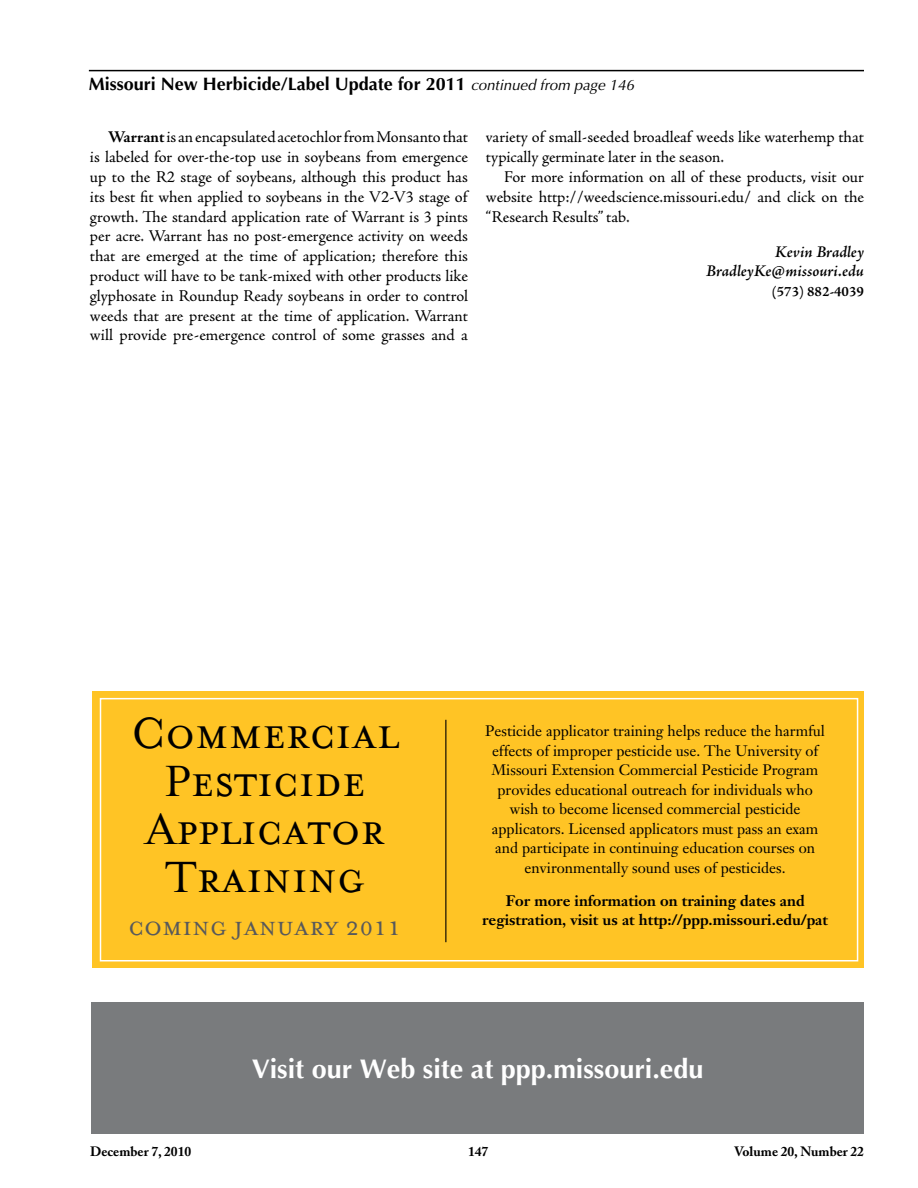
<style>
.page{position:relative;width:918px;height:1188px;background:#fff}
.page>*{position:absolute;margin:0;border:0;box-sizing:border-box;transform-origin:0 0}
.t1{font:49.5px/48px "Mrs Eaves Small Caps";color:#000;text-align:center}
.t2{font:30px "Mrs Eaves Small Caps";color:#58595b}
.t3{font:700 27px "Optima";color:#fff}
.t4{font:700 18px "Optima";color:#000}
.t5{font:16.5px/19.8px "Adobe Jenson Pro";letter-spacing:-.005em;color:#000;text-align:justify}
.t6{font:italic 600 16.5px/19.5px "Adobe Jenson Pro";letter-spacing:-.005em;color:#000;text-align:right}
.t7{font:15px/19.5px "Janson Text";color:#000;text-align:center}
.t8{font:700 15px/19.5px "Janson Text";color:#000;text-align:center}
.t9{font:700 14.25px "Adobe Jenson Pro";color:#000}
.t10{font:700 13.5px "Adobe Caslon Pro";color:#000}
.s1{font-weight:400;font-style:italic;font-size:15px}
.s2{font-weight:700}
</style>
<div class="page">
<div style="left:91px;top:1002px;width:773px;height:132px;background:#797b7d"></div>
<hr style="left:89px;top:70px;width:775px;height:1px;background:#000">
<div style="left:93px;top:692px;width:771px;height:276px;background:#ffc425"></div>
<hr style="left:445px;top:720px;width:1px;height:222px;background:#000">
<div style="left:100px;top:698px;width:758px;height:264px;border:2px solid #fff"></div>
<p class="t4" style="left:89px;top:73px;width:547px">Missouri New Herbicide/Label Update for 2011 <span class="s1">continued from page 146</span></p>
<p class="t5" style="left:90px;top:128px;width:380px;text-indent:18px"><span class="s2">Warrant</span> is an encapsulated acetochlor from Monsanto that is labeled for over-the-top use in soybeans from emergence up to the R2 stage of soybeans, although this product has its best fit when applied to soybeans in the V2-V3 stage of growth. The standard application rate of Warrant is 3 pints per acre. Warrant has no post-emergence activity on weeds that are emerged at the time of application; therefore this product will have to be tank-mixed with other products like glyphosate in Roundup Ready soybeans in order to control weeds that are present at the time of application. Warrant will provide pre-emergence control of some grasses and a</p>
<p class="t5" style="left:486px;top:128px;width:379px">variety of small-seeded broadleaf weeds like waterhemp that typically germinate later in the season.</p>
<p class="t5" style="left:486px;top:167px;width:380px;text-indent:18px">For more information on all of these products, visit our website http://weedscience.missouri.edu/ and click on the “Research Results” tab.</p>
<p class="t6" style="left:706px;top:243px;width:159px">Kevin Bradley<br>BradleyKe@missouri.edu</p>
<p class="t9" style="left:772px;top:283px;width:94px">(573) 882-4039</p>
<h1 class="t1" style="left:131px;top:711px;width:269px">Commercial<br>Pesticide<br>Applicator<br>Training</h1>
<h2 class="t2" style="left:129px;top:911px;width:274px">coming january 2011</h2>
<p class="t7" style="left:485px;top:721px;width:341px">Pesticide applicator training helps reduce the harmful effects of improper pesticide use. The University of Missouri Extension Commercial Pesticide Program provides educational outreach for individuals who wish to become licensed commercial pesticide applicators. Licensed applicators must pass an exam and participate in continuing education courses on environmentally sound uses of pesticides.</p>
<p class="t8" style="left:482px;top:891px;width:347px">For more information on training dates and registration, visit us at http://ppp.missouri.edu/pat</p>
<h3 class="t3" style="left:252px;top:1053px;width:453px">Visit our Web site at ppp.missouri.edu</h3>
<p class="t10" style="left:90px;top:1143px;width:103px">December 7, 2010</p>
<p class="t10" style="left:468px;top:1143px;width:22px">147</p>
<p class="t10" style="left:734px;top:1143px;width:131px">Volume 20, Number 22</p>
</div>
